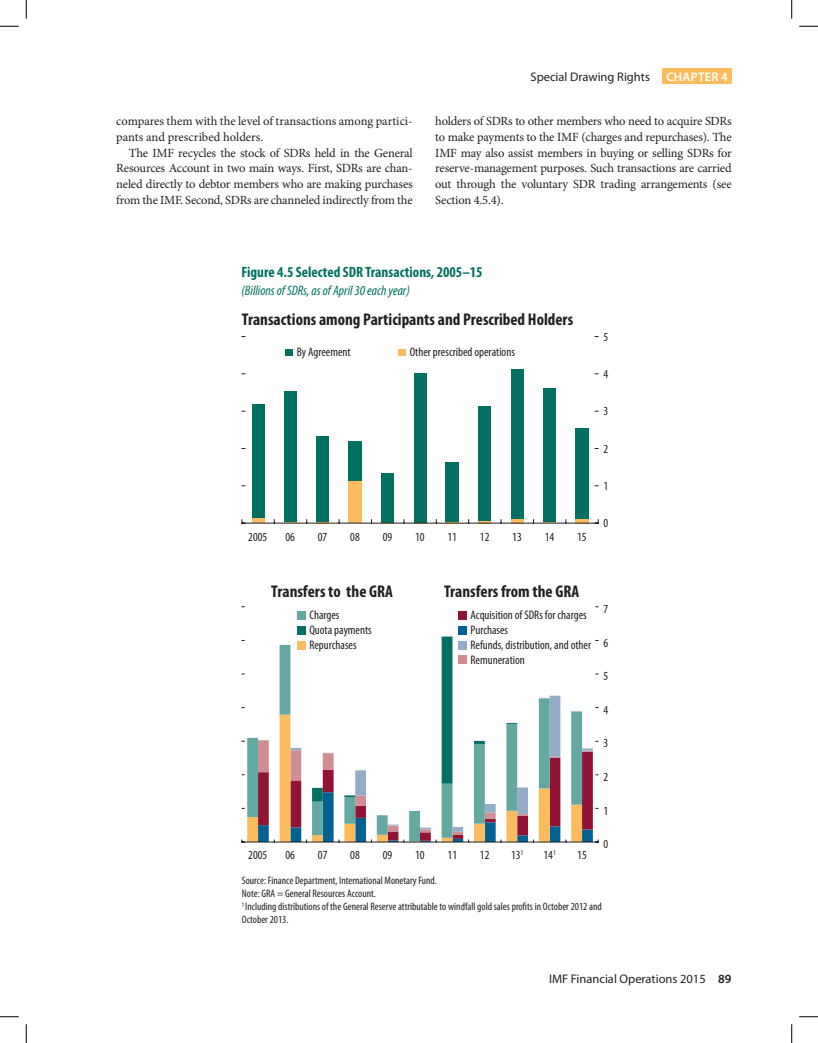
<style>
.page{position:relative;width:818px;height:1043px;background:#fff}
.page>*{position:absolute;margin:0;border:0;box-sizing:border-box;transform-origin:0 0}
.t1{font:700 condensed 17px "Myriad Pro";color:#231f20}
.FgC{font:700 condensed 15px "Myriad Pro";color:#007161}
.FgSubC2{font:italic condensed 13.75px "Myriad Pro";color:#007161}
.Tx{font:12.5px/15.6px "Minion Pro";letter-spacing:-.01em;color:#231f20;text-align:justify}
.t2{font:12.5px "Myriad Pro";color:#231f20}
.t3{font:600 12.5px "Myriad Pro";letter-spacing:.02em;color:#fff}
.t4{font:condensed 12.38px/14.4px "Myriad Pro";color:#231f20}
.t5{font:condensed 10.88px/13px "Myriad Pro";color:#231f20}
.t6{font:condensed 7.25px "Myriad Pro";color:#231f20}
.s1{font-weight:600}
</style>
<div class="page">
<div style="left:662px;top:68px;width:69px;height:16px;background:#fcbc5e"></div>
<div style="left:285px;top:349px;width:7px;height:7px;background:#007161"></div>
<div style="left:398px;top:349px;width:7px;height:7px;background:#fcbc5e"></div>
<div style="left:252px;top:517px;width:12px;height:6px;background:#fcbc5e"></div>
<svg style="left:284px;top:521px;width:13px;height:1px"></svg>
<div style="left:349px;top:481px;width:13px;height:42px;background:#fcbc5e"></div>
<svg style="left:381px;top:523px;width:13px;height:1px"></svg>
<svg style="left:413px;top:523px;width:13px;height:1px"></svg>
<svg style="left:446px;top:521px;width:13px;height:1px"></svg>
<svg style="left:478px;top:520px;width:13px;height:2px"></svg>
<div style="left:511px;top:518px;width:12px;height:5px;background:#fcbc5e"></div>
<svg style="left:543px;top:521px;width:13px;height:1px"></svg>
<hr style="left:575px;top:519px;width:13px;height:4px;background:#fcbc5e">
<div style="left:252px;top:404px;width:12px;height:113px;background:#007161"></div>
<div style="left:284px;top:391px;width:13px;height:130px;background:#007161"></div>
<div style="left:316px;top:436px;width:13px;height:86px;background:#007161"></div>
<div style="left:349px;top:441px;width:13px;height:40px;background:#007161"></div>
<div style="left:381px;top:473px;width:13px;height:50px;background:#007161"></div>
<div style="left:413px;top:373px;width:13px;height:150px;background:#007161"></div>
<div style="left:446px;top:462px;width:13px;height:59px;background:#007161"></div>
<div style="left:478px;top:406px;width:13px;height:114px;background:#007161"></div>
<div style="left:511px;top:369px;width:12px;height:149px;background:#007161"></div>
<div style="left:543px;top:388px;width:13px;height:133px;background:#007161"></div>
<div style="left:575px;top:428px;width:13px;height:91px;background:#007161"></div>
<hr style="left:242px;top:522px;width:356px;height:1px;background:#231f20">
<svg style="left:247px;top:645px;width:335px;height:196px"></svg>
<svg style="left:312px;top:636px;width:237px;height:104px"></svg>
<hr style="left:242px;top:841px;width:356px;height:1px;background:#231f20">
<svg style="left:258px;top:740px;width:340px;height:102px"></svg>
<div style="left:458px;top:655px;width:8px;height:8px;background:#d08e94"></div>
<div style="left:458px;top:626px;width:8px;height:8px;background:#006192"></div>
<div style="left:458px;top:611px;width:8px;height:9px;background:#911436"></div>
<div style="left:458px;top:641px;width:8px;height:8px;background:#94acc8"></div>
<div style="left:298px;top:641px;width:8px;height:8px;background:#fcbc5e"></div>
<div style="left:298px;top:611px;width:8px;height:9px;background:#63a8a1"></div>
<div style="left:298px;top:626px;width:8px;height:8px;background:#007161"></div>
<svg style="left:0;top:25px;width:19px;height:2px"></svg>
<svg style="left:799px;top:25px;width:19px;height:2px"></svg>
<svg style="left:0;top:1016px;width:19px;height:1px"></svg>
<svg style="left:799px;top:1016px;width:19px;height:1px"></svg>
<svg style="left:25px;top:0;width:2px;height:19px"></svg>
<svg style="left:25px;top:1024px;width:2px;height:18px"></svg>
<svg style="left:791px;top:0;width:1px;height:19px"></svg>
<svg style="left:791px;top:1024px;width:1px;height:18px"></svg>
<p class="Tx" style="left:116px;top:114px;width:298px">compares them with the level of transactions among partici&shy;pants and prescribed holders.</p>
<p class="Tx" style="left:116px;top:145px;width:298px;text-indent:12px">The IMF recycles the stock of SDRs held in the General Resources Account in two main ways. First, SDRs are chan&shy;neled directly to debtor members who are making purchases from the IMF. Second, SDRs are channeled indirectly from the</p>
<p class="t2" style="left:530px;top:69px;width:121px">Special Drawing Rights</p>
<p class="t3" style="left:666px;top:69px;width:63px">CHAPTER 4</p>
<p class="Tx" style="left:435px;top:114px;width:298px">holders of SDRs to other members who need to acquire SDRs to make payments to the IMF (charges and repurchases). The IMF may also assist members in buying or selling SDRs for reserve-management purposes. Such transactions are carried out through the voluntary SDR trading arrangements (see Section 4.5.4).</p>
<p class="FgC" style="left:241px;top:263px;width:243px">Figure 4.5 Selected SDR Transactions, 2005–15</p>
<p class="FgSubC2" style="left:241px;top:283px;width:170px">(Billions of SDRs, as of April 30 each year)</p>
<p class="t1" style="left:242px;top:310px;width:333px">Transactions among Participants and Prescribed Holders</p>
<p class="t4" style="left:297px;top:345px;width:55px">By Agreement</p>
<p class="t4" style="left:410px;top:345px;width:107px">Other prescribed operations</p>
<p class="t4" style="left:248px;top:530px;width:21px">2005</p>
<p class="t4" style="left:285px;top:530px;width:11px">06</p>
<p class="t4" style="left:318px;top:530px;width:11px">07</p>
<p class="t4" style="left:350px;top:530px;width:11px">08</p>
<p class="t4" style="left:382px;top:530px;width:11px">09</p>
<p class="t4" style="left:415px;top:530px;width:11px">10</p>
<p class="t4" style="left:447px;top:530px;width:11px">11</p>
<p class="t4" style="left:480px;top:530px;width:11px">12</p>
<p class="t4" style="left:512px;top:530px;width:11px">13</p>
<p class="t4" style="left:544px;top:530px;width:11px">14</p>
<p class="t4" style="left:577px;top:530px;width:11px">15</p>
<p class="t4" style="left:603px;top:329px;width:6px">5</p>
<p class="t4" style="left:603px;top:367px;width:6px">4</p>
<p class="t4" style="left:603px;top:404px;width:6px">3</p>
<p class="t4" style="left:603px;top:441px;width:6px">2</p>
<p class="t4" style="left:603px;top:479px;width:6px">1</p>
<p class="t4" style="left:603px;top:516px;width:6px">0</p>
<p class="t1" style="left:271px;top:582px;width:123px">Transfers to the GRA</p>
<p class="t1" style="left:444px;top:582px;width:137px">Transfers from the GRA</p>
<p class="t4" style="left:309px;top:608px;width:64px">Charges<br>Quota payments</p>
<p class="t4" style="left:470px;top:608px;width:118px">Acquisition of SDRs for charges</p>
<p class="t4" style="left:470px;top:622px;width:39px">Purchases</p>
<p class="t4" style="left:309px;top:638px;width:49px">Repurchases</p>
<p class="t4" style="left:470px;top:638px;width:122px">Refunds, distribution, and other</p>
<p class="t4" style="left:470px;top:652px;width:56px">Remuneration</p>
<p class="t4" style="left:603px;top:602px;width:6px">7</p>
<p class="t4" style="left:603px;top:635px;width:6px">6</p>
<p class="t4" style="left:603px;top:669px;width:6px">5</p>
<p class="t4" style="left:603px;top:702px;width:6px">4</p>
<p class="t4" style="left:603px;top:736px;width:6px">3</p>
<p class="t4" style="left:603px;top:770px;width:6px">2</p>
<p class="t4" style="left:603px;top:803px;width:6px">1</p>
<p class="t4" style="left:603px;top:837px;width:6px">0</p>
<p class="t6" style="left:520px;top:848px;width:4px">1</p>
<p class="t4" style="left:543px;top:847px;width:14px">14<sup>1</sup></p>
<p class="t5" style="left:242px;top:874px;width:361px">Source: Finance Department, International Monetary Fund.<br>Note: GRA = General Resources Account.<br><sup>1</sup> Including distributions of the General Reserve attributable to windfall gold sales profits in October 2012 and October 2013.</p>
<p class="t4" style="left:248px;top:847px;width:21px">2005</p>
<p class="t4" style="left:285px;top:847px;width:11px">06</p>
<p class="t4" style="left:318px;top:847px;width:11px">07</p>
<p class="t4" style="left:350px;top:847px;width:11px">08</p>
<p class="t4" style="left:383px;top:847px;width:11px">09</p>
<p class="t4" style="left:415px;top:847px;width:11px">10</p>
<p class="t4" style="left:447px;top:847px;width:11px">11</p>
<p class="t4" style="left:480px;top:847px;width:11px">12</p>
<p class="t4" style="left:511px;top:847px;width:11px">13</p>
<p class="t4" style="left:577px;top:847px;width:11px">15</p>
<p class="t2" style="left:549px;top:971px;width:184px">IMF Financial Operations 2015 <span class="s1">89</span></p>
</div>
